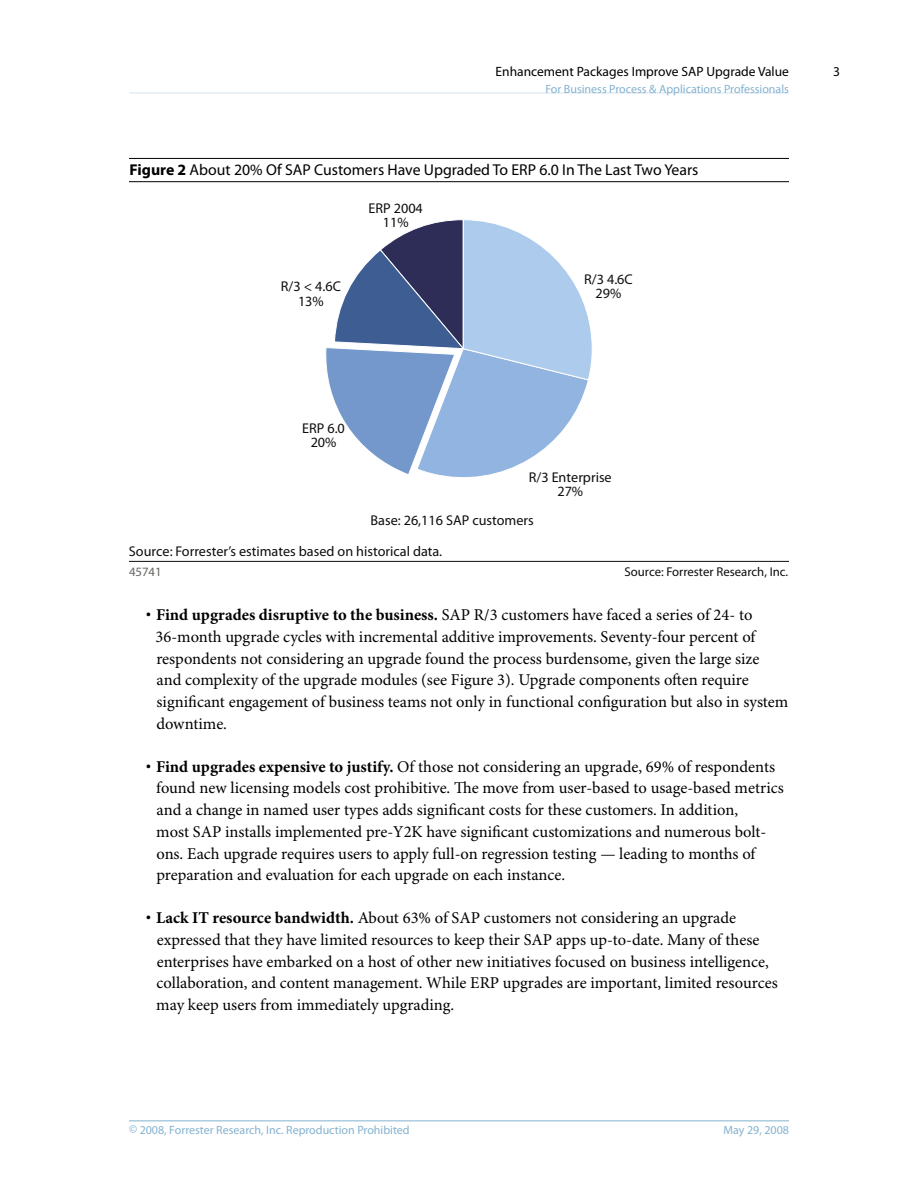
<style>
.page{position:relative;width:918px;height:1188px;background:#fff}
.page>*{position:absolute;margin:0;border:0;box-sizing:border-box;transform-origin:0 0}
.t1{font:16.5px/21.8px "Minion Pro";color:#000}
.t2{font:15.75px "Myriad Pro";color:#000}
.t3{font:14.25px/14.2px "Myriad Pro";color:#0f0e0e;text-align:center}
.t4{font:13.5px "Myriad Pro";color:#000}
.t5{font:12.75px "Myriad Pro";color:#0f0e0e}
.t6{font:12.75px "Myriad Pro";color:#676563}
.t7{font:12px "Myriad Pro";color:#84b2cf}
.s1{font-weight:700}
.s2{font-weight:700;font-size:24px}
</style>
<div class="page">
<hr style="left:129px;top:1120px;width:660px;height:1px;background:#84b2cf">
<hr style="left:129px;top:93px;width:660px;height:1px;background:#d4e4ee">
<hr style="left:129px;top:158px;width:660px;height:1px;background:#000">
<hr style="left:129px;top:181px;width:660px;height:1px;background:#000">
<hr style="left:129px;top:561px;width:660px;height:1px;background:#0f0e0e">
<svg style="left:326px;top:219px;width:266px;height:259px"></svg>
<p class="t4" style="left:496px;top:64px;width:295px">Enhancement Packages Improve SAP Upgrade Value</p>
<p class="t7" style="left:545px;top:82px;width:245px">For Business Process &amp; Applications Professionals</p>
<p class="t2" style="left:130px;top:161px;width:570px"><span class="s1">Figure 2</span> About 20% Of SAP Customers Have Upgraded To ERP 6.0 In The Last Two Years</p>
<p class="t3" style="left:281px;top:280px;width:61px">R/3 &lt; 4.6C<br>13%</p>
<p class="t3" style="left:369px;top:201px;width:56px">ERP 2004<br>11%</p>
<p class="t3" style="left:584px;top:272px;width:50px">R/3 4.6C<br>29%</p>
<p class="t4" style="left:833px;top:64px;width:8px">3</p>
<p class="t3" style="left:302px;top:421px;width:44px">ERP 6.0<br>20%</p>
<p class="t3" style="left:529px;top:470px;width:84px">R/3 Enterprise<br>27%</p>
<p class="t3" style="left:371px;top:514px;width:165px">Base: 26,116 SAP customers</p>
<p class="t3" style="left:129px;top:544px;width:315px">Source: Forrester’s estimates based on historical data.</p>
<p class="t6" style="left:129px;top:565px;width:34px">45741</p>
<p class="t5" style="left:625px;top:564px;width:165px">Source: Forrester Research, Inc.</p>
<p class="t1" style="left:156px;top:605px;width:634px;text-indent:-10px"><span class="s2">·</span> <span class="s1">Find upgrades disruptive to the business.</span> SAP R/3 customers have faced a series of 24- to 36-month upgrade cycles with incremental additive improvements. Seventy-four percent of respondents not considering an upgrade found the process burdensome, given the large size<br>and complexity of the upgrade modules (see Figure 3). Upgrade components often require significant engagement of business teams not only in functional configuration but also in system downtime.</p>
<p class="t1" style="left:156px;top:756px;width:629px;text-indent:-11px"><span class="s2">·</span> <span class="s1">Find upgrades expensive to justify.</span> Of those not considering an upgrade, 69% of respondents found new licensing models cost prohibitive. The move from user-based to usage-based metrics and a change in named user types adds significant costs for these customers. In addition,<br>most SAP installs implemented pre-Y2K have significant customizations and numerous bolt&shy;ons. Each upgrade requires users to apply full-on regression testing — leading to months of preparation and evaluation for each upgrade on each instance.</p>
<p class="t1" style="left:156px;top:908px;width:623px;text-indent:-11px"><span class="s2">·</span> <span class="s1">Lack IT resource bandwidth.</span> About 63% of SAP customers not considering an upgrade expressed that they have limited resources to keep their SAP apps up-to-date. Many of these enterprises have embarked on a host of other new initiatives focused on business intelligence, collaboration, and content management. While ERP upgrades are important, limited resources may keep users from immediately upgrading.</p>
<p class="t7" style="left:129px;top:1123px;width:282px">© 2008, Forrester Research, Inc. Reproduction Prohibited</p>
<p class="t7" style="left:723px;top:1123px;width:67px">May 29, 2008</p>
</div>
